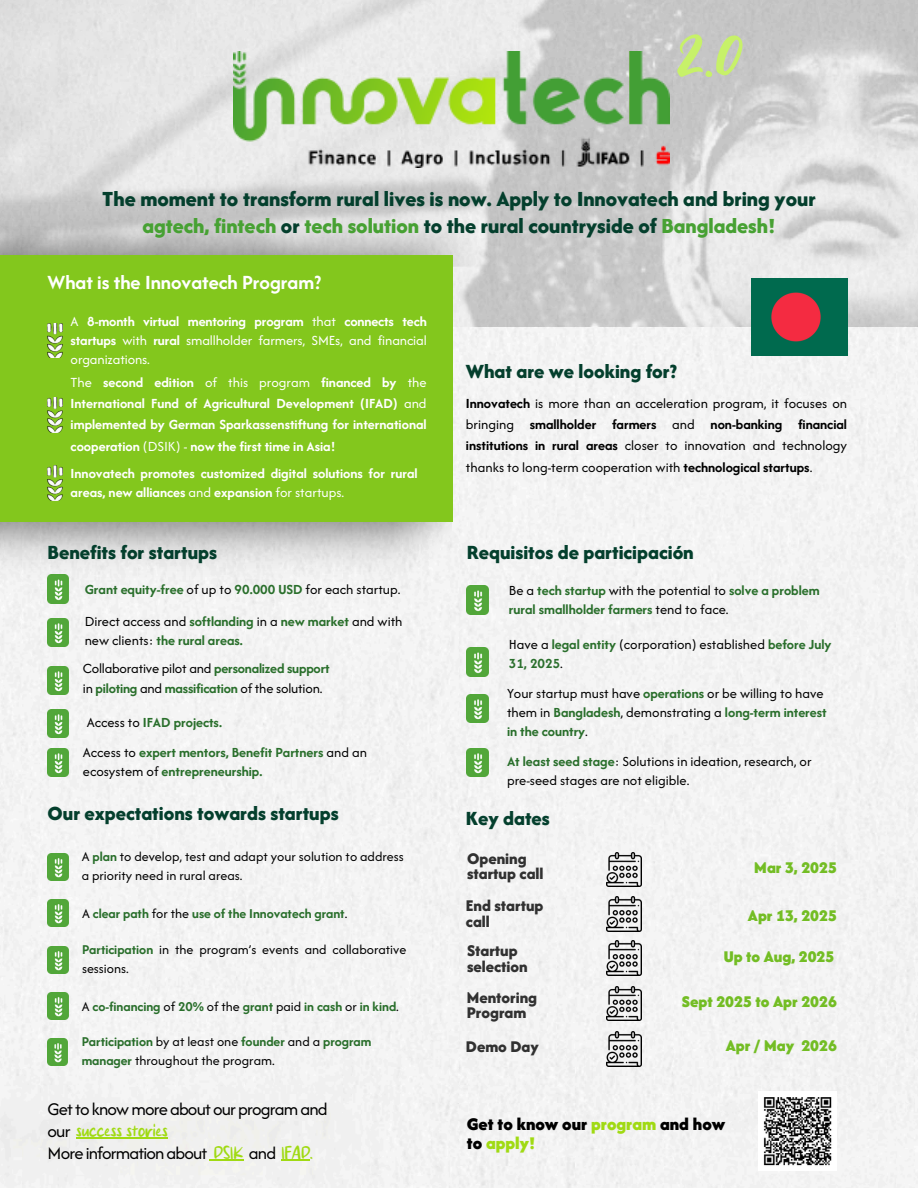
<style>
.page{position:relative;width:918px;height:1188px;background:#fff}
.page>*{position:absolute;margin:0;border:0;box-sizing:border-box;transform-origin:0 0}
.t1{font:61.95px "Winter Prime";color:#c7f169}
.t2{font:800 22.5px/27px "Afacad Flux";color:#043f2d;text-align:center}
.t3{font:800 21px "Afacad Flux";color:#043f2d}
.t4{font:700 21px "Afacad Flux";color:#fff}
.t5{font:18.6px/21.8px "Afacad Flux";letter-spacing:-.045em;color:#000}
.t6{font:900 18.6px/19.2px "Afacad Flux";color:#000}
.t7{font:800 17.1px/15.5px "Afacad Flux";color:#313131}
.t8{font:900 17.1px "Afacad Flux";color:#73bd24}
.t9{font:14.55px/19.2px "Afacad Flux";color:#000}
.t10{font:700 14.55px/21.3px "Afacad Flux";color:#fff}
.t11{font:700 14.55px/19.2px "Afacad Flux";color:#2a6f2c}
.t12{font:14.55px/19.2px "Afacad Flux";letter-spacing:-.01em;color:#fff;text-align:justify}
.t13{font:14.1px/19.2px "Afacad Flux";color:#000}
.t14{font:700 14.1px "Afacad Flux";color:#2a6f2c}
.s1{color:#47a133}
.s2{font-weight:700}
.s3{font-weight:400}
.s4{font-weight:400;color:#000}
.s5{font-weight:700;color:#2a6f2c}
.s6{font-family:"Fresh Salmon";color:#a0da13}
.s7{color:#a0da13}
</style>
<div class="page">
<div style="left:0;top:327px;width:918px;height:861px;background:#f3f3f3"></div>
<img style="left:0;top:521px;width:452px;height:63px">
<img style="left:0;top:0;width:918px;height:327px">
<img style="left:0;top:202px;width:498px;height:72px">
<div style="left:0;top:255px;width:452px;height:266px;background:#83c71d"></div>
<img style="left:759px;top:1092px;width:78px;height:78px">
<img style="left:48px;top:899px;width:20px;height:27px">
<img style="left:48px;top:946px;width:20px;height:27px">
<img style="left:48px;top:853px;width:20px;height:27px">
<img style="left:48px;top:710px;width:21px;height:28px">
<img style="left:48px;top:575px;width:21px;height:28px">
<img style="left:48px;top:667px;width:21px;height:28px">
<img style="left:48px;top:748px;width:21px;height:29px">
<img style="left:48px;top:618px;width:21px;height:28px">
<img style="left:48px;top:992px;width:20px;height:27px">
<img style="left:48px;top:1038px;width:20px;height:27px">
<img style="left:467px;top:586px;width:21px;height:28px">
<img style="left:467px;top:648px;width:21px;height:28px">
<img style="left:467px;top:694px;width:21px;height:28px">
<img style="left:467px;top:748px;width:21px;height:29px">
<img style="left:607px;top:852px;width:35px;height:35px">
<img style="left:607px;top:897px;width:35px;height:35px">
<img style="left:607px;top:941px;width:35px;height:35px">
<img style="left:607px;top:986px;width:35px;height:35px">
<img style="left:607px;top:1031px;width:35px;height:35px">
<img style="left:48px;top:466px;width:15px;height:34px">
<img style="left:48px;top:323px;width:14px;height:35px">
<img style="left:48px;top:398px;width:14px;height:34px">
<img style="left:233px;top:51px;width:437px;height:116px">
<hr style="left:76px;top:1138px;width:92px;height:1px;background:#a0da13">
<svg style="left:209px;top:1160px;width:34px;height:1px"></svg>
<svg style="left:281px;top:1160px;width:29px;height:1px"></svg>
<img style="left:752px;top:278px;width:95px;height:78px">
<p class="t1" style="left:678px;top:16px;width:66px">2.0</p>
<h2 class="t2" style="left:102px;top:185px;width:715px">The moment to transform rural lives is now. Apply to Innovatech and bring your <span class="s1">agtech, fintech</span> or <span class="s1">tech solution</span> to the rural countryside of <span class="s1">Bangladesh!</span></h2>
<h2 class="t4" style="left:48px;top:268px;width:275px">What is the Innovatech Program?</h2>
<h2 class="t12" style="left:71px;top:311px;width:358px">A <span class="s2">8-month virtual mentoring program</span> that <span class="s2">connects tech startups</span> with <span class="s2">rural</span> smallholder farmers, SMEs, and financial organizations.</h2>
<p class="t10" style="left:71px;top:371px;width:358px;text-align:justify"><span class="s3">The</span> second edition <span class="s3">of this program</span> financed by <span class="s3">the </span>International Fund of Agricultural Development (IFAD) <span class="s3">and </span>implemented by German Sparkassenstiftung for international cooperation <span class="s3">(DSIK) -</span> now the first time in Asia!</p>
<h1 class="t10" style="left:71px;top:463px;width:349px;line-height:19.2px">Innovatech promotes customized digital solutions for rural areas, new alliances <span class="s3">and</span> expansion <span class="s3">for startups.</span></h1>
<p class="t3" style="left:48px;top:538px;width:171px">Benefits for startups</p>
<h2 class="t11" style="left:85px;top:580px;width:317px">Grant equity-free <span class="s4">of up to</span> 90.000 USD <span class="s4">for each startup.</span></h2>
<p class="t9" style="left:85px;top:611px;width:319px">Direct access and <span class="s5">softlanding</span> in a <span class="s5">new market</span> and with new clients: <span class="s5">the rural areas.</span></p>
<h2 class="t9" style="left:83px;top:659px;width:248px">Collaborative pilot and <span class="s5">personalized support </span>in <span class="s5">piloting</span> and <span class="s5">massification</span> of the solution.</h2>
<p class="t11" style="left:87px;top:713px;width:137px"><span class="s4">Access to</span> IFAD projects.</p>
<p class="t11" style="left:83px;top:743px;width:286px"><span class="s4">Access to</span> expert mentors, Benefit Partners <span class="s4">and an ecosystem of</span> entrepreneurship.</p>
<p class="t3" style="left:48px;top:799px;width:293px">Our expectations towards startups</p>
<p class="t13" style="left:82px;top:847px;width:324px">A <span class="s5">plan</span> to develop, test and adapt your solution to address a priority need in rural areas.</p>
<p class="t14" style="left:82px;top:904px;width:267px"><span class="s4">A</span> clear path <span class="s4">for the</span> use of the Innovatech grant<span class="s4">.</span></p>
<h2 class="t13" style="left:82px;top:940px;width:326px"><span class="s5">Participation</span> in the program’s events and collaborative sessions.</h2>
<p class="t14" style="left:82px;top:997px;width:319px"><span class="s4">A</span> co-financing <span class="s4">of</span> 20% <span class="s4">of the</span> grant <span class="s4">paid</span> in cash <span class="s4">or</span> in kind<span class="s4">.</span></p>
<p class="t13" style="left:82px;top:1032px;width:291px"><span class="s5">Participation</span> by at least one <span class="s5">founder</span> and a <span class="s5">program manager</span> throughout the program.</p>
<p class="t5" style="left:48px;top:1098px;width:282px">Get to know more about our program and our <span class="s6">success stories<br></span>More information about <span class="s6">DSIK</span> and <span class="s6">IFAD.</span></p>
<p class="t3" style="left:466px;top:357px;width:212px">What are we looking for?</p>
<h2 class="t9" style="left:466px;top:392px;width:383px;line-height:21.3px;text-align:justify"><span class="s2">Innovatech</span> is more than an acceleration program, it focuses on bringing <span class="s2">smallholder farmers</span> and <span class="s2">non-banking financial institutions in rural areas</span> closer to innovation and technology thanks to long-term cooperation with <span class="s2">technological startups</span>.</h2>
<p class="t3" style="left:467px;top:538px;width:228px">Requisitos de participación</p>
<p class="t11" style="left:509px;top:580px;width:312px"><span class="s4">Be a</span> tech startup <span class="s4">with the potential to</span> solve a problem rural smallholder farmers <span class="s4">tend to face.</span></p>
<p class="t9" style="left:509px;top:634px;width:324px">Have a <span class="s5">legal entity</span> (corporation) established <span class="s5">before July<br>31, 2025</span>.</p>
<p class="t9" style="left:507px;top:683px;width:321px">Your startup must have <span class="s5">operations</span> or be willing to have them in <span class="s5">Bangladesh</span>, demonstrating a <span class="s5">long-term interest in the country</span>.</p>
<p class="t9" style="left:507px;top:752px;width:306px"><span class="s5">At least seed stage</span>: Solutions in ideation, research, or pre-seed stages are not eligible.</p>
<p class="t3" style="left:466px;top:804px;width:85px">Key dates</p>
<p class="t7" style="left:467px;top:850px;width:78px">Opening startup call</p>
<h4 class="t7" style="left:466px;top:898px;width:79px">End startup call</h4>
<p class="t8" style="left:754px;top:856px;width:84px">Mar 3, 2025</p>
<p class="t8" style="left:748px;top:904px;width:90px">Apr 13, 2025</p>
<p class="t7" style="left:467px;top:943px;width:62px">Startup selection</p>
<p class="t8" style="left:724px;top:945px;width:112px">Up to Aug, 2025</p>
<p class="t7" style="left:467px;top:989px;width:72px">Mentoring<br>Program</p>
<p class="t8" style="left:682px;top:990px;width:156px">Sept 2025 to Apr 2026</p>
<p class="t7" style="left:466px;top:1039px;width:75px">Demo Day</p>
<p class="t8" style="left:726px;top:1034px;width:113px">Apr / May 2026</p>
<p class="t6" style="left:467px;top:1114px;width:260px">Get to know our <span class="s7">program</span> and how to <span class="s7">apply!</span></p>
</div>
